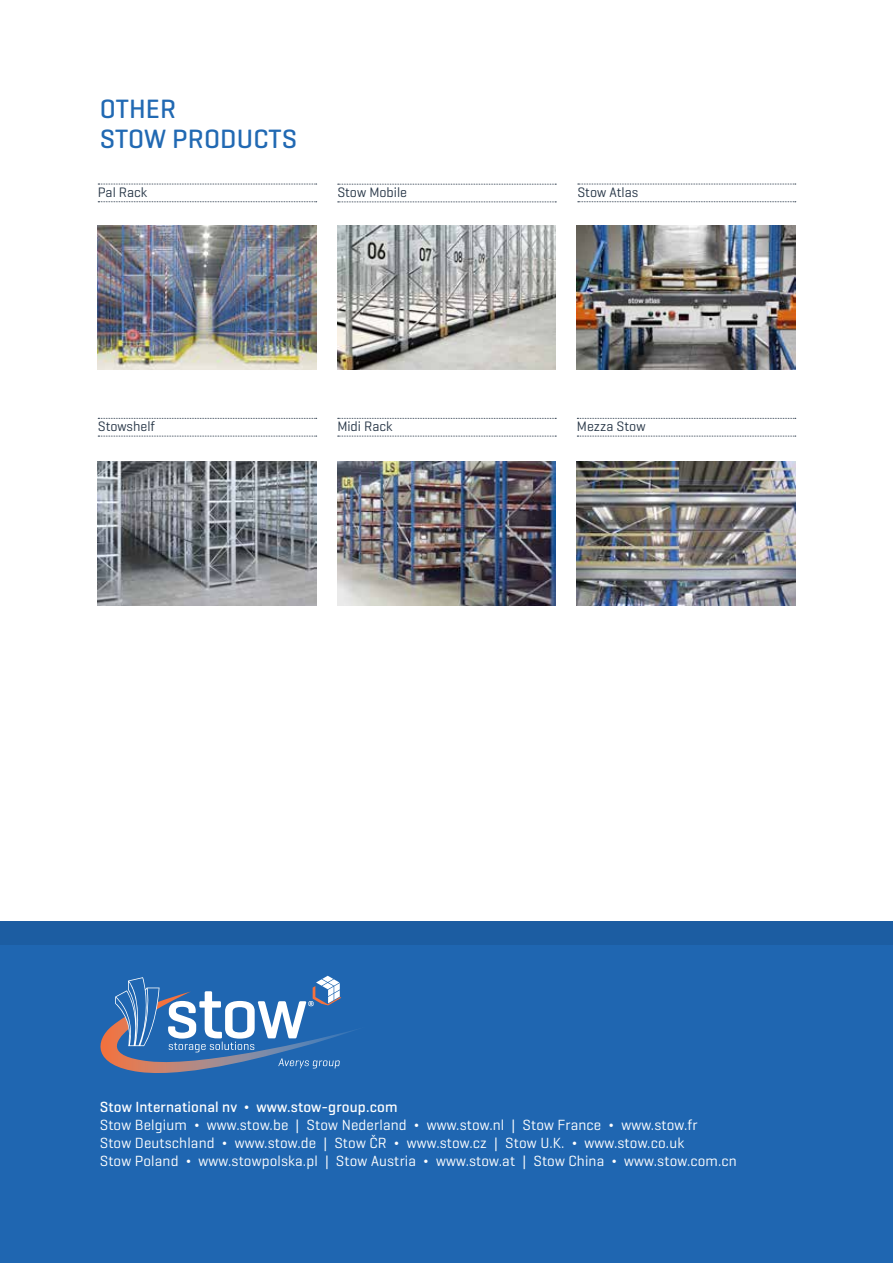
<style>
.page{position:relative;width:893px;height:1263px;background:#fff}
.page>*{position:absolute;margin:0;border:0;box-sizing:border-box;transform-origin:0 0}
.t1{font:500 27px/30px "Geogrotesque";letter-spacing:.005em;color:#2169b3}
.t2{font:15px/18px "Geogrotesque";letter-spacing:.01em;color:#fff}
.t3{font:500 15px "Geogrotesque";color:#fff}
.t4{font:13.95px "Geogrotesque";color:#273647}
</style>
<div class="page">
<svg style="left:98px;top:184px;width:219px;height:1px"></svg>
<svg style="left:98px;top:201px;width:219px;height:1px"></svg>
<svg style="left:578px;top:184px;width:218px;height:1px"></svg>
<svg style="left:578px;top:201px;width:218px;height:1px"></svg>
<img style="left:98px;top:226px;width:218px;height:143px">
<svg style="left:338px;top:184px;width:218px;height:1px"></svg>
<svg style="left:338px;top:202px;width:218px;height:1px"></svg>
<img style="left:577px;top:225px;width:218px;height:144px">
<svg style="left:98px;top:418px;width:219px;height:1px"></svg>
<svg style="left:98px;top:436px;width:219px;height:1px"></svg>
<svg style="left:338px;top:418px;width:218px;height:1px"></svg>
<svg style="left:338px;top:436px;width:218px;height:1px"></svg>
<svg style="left:577px;top:418px;width:219px;height:1px"></svg>
<svg style="left:577px;top:436px;width:219px;height:1px"></svg>
<img style="left:337px;top:461px;width:219px;height:144px">
<img style="left:577px;top:461px;width:218px;height:144px">
<img style="left:98px;top:462px;width:218px;height:144px">
<img style="left:337px;top:225px;width:219px;height:144px">
<div style="left:0;top:933px;width:893px;height:330px;background:#1f66b1"></div>
<div style="left:0;top:921px;width:893px;height:23px;background:#1c5da2"></div>
<svg style="left:100px;top:976px;width:257px;height:97px"></svg>
<h1 class="t1" style="left:100px;top:93px;width:199px">other<br>stow products</h1>
<p class="t4" style="left:98px;top:184px;width:51px">Pal Rack</p>
<p class="t4" style="left:337px;top:184px;width:71px">Stow Mobile</p>
<p class="t4" style="left:577px;top:184px;width:62px">Stow Atlas</p>
<p class="t4" style="left:98px;top:418px;width:59px">Stowshelf</p>
<p class="t4" style="left:337px;top:418px;width:57px">Midi Rack</p>
<p class="t4" style="left:577px;top:418px;width:70px">Mezza Stow</p>
<p class="t3" style="left:100px;top:1097px;width:299px">Stow I nternational nv ¬ www.stow-group.com</p>
<p class="t2" style="left:100px;top:1115px;width:639px">Stow Belgium ¬ www.stow.be | Stow N ederland ¬ www.stow.nl | Stow France ¬ www.stow.fr<br>Stow D eutschland ¬ www.stow.de | Stow ČR ¬ www.stow.cz | Stow U.K. ¬ www.stow.co.uk<br>Stow Poland ¬ www.stowpolska.pl | Stow Austria ¬ www.stow.at | Stow China ¬ www.stow.com.cn</p>
</div>
